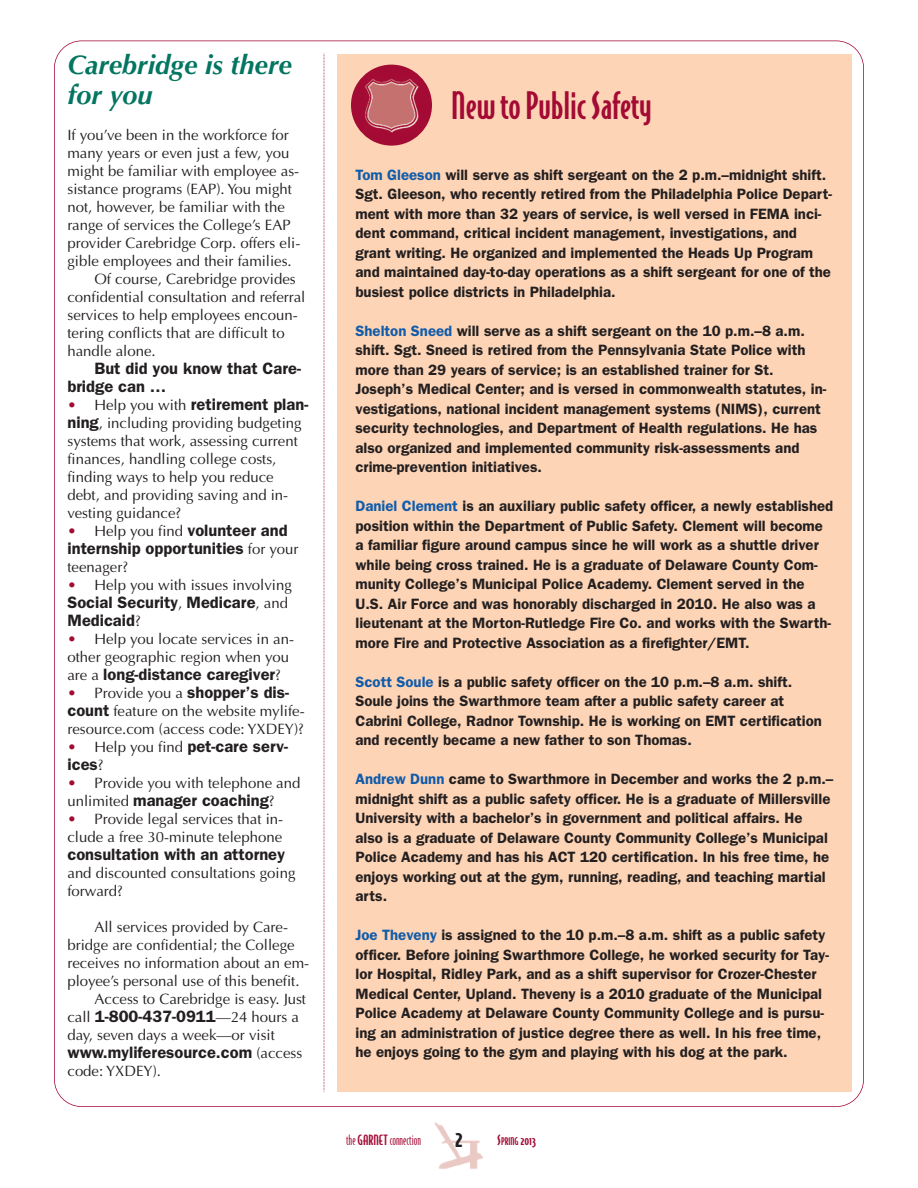
<style>
.page{position:relative;width:918px;height:1188px;background:#fff}
.page>*{position:absolute;margin:0;border:0;box-sizing:border-box;transform-origin:0 0}
.t1{font:36px "Bodega Sans Medium Oldstyle";color:#a30a34}
.t2{font:italic 700 27px/30px "Optima";color:#037561}
.t3{font:600 16.5px/18px "Franklin Gothic";color:#231f20}
.t4{font:600 15px/19.5px "Franklin Gothic";color:#231f20}
.t5{font:15px/18px "Optima";color:#231f20}
.t6{font:13.5px "Bodega Sans Light Oldstyle";color:#a30a34}
.t7{font:13.5px "Bodega Sans Medium Oldstyle";color:#a30a34}
.s1{font-size:15px;color:#a30a34}
.s2{font-family:"Optima";font-weight:400;font-size:15px}
.s3{font-family:"Franklin Gothic";font-weight:600;font-size:16.5px}
.s4{font-family:"Franklin Gothic";font-weight:600;color:#a30a34}
.s5{color:#105baa}
.s6{font-family:"Bodega Sans Medium Oldstyle"}
.s7{font-family:"Bodega Sans Medium Oldstyle";font-size:27px;color:#231f20}
.s8{font-size:10.2px}
</style>
<div class="page">
<svg style="left:324px;top:54px;width:1px;height:1038px"></svg>
<img style="left:434px;top:1122px;width:49px;height:47px">
<div style="left:338px;top:54px;width:514px;height:1038px;background:#fdd4b5"></div>
<div style="left:351px;top:65px;width:81px;height:81px;background:#a30a34;border-radius:50%"></div>
<img style="left:365px;top:79px;width:54px;height:54px">
<h2 class="t2" style="left:68px;top:53px;width:226px">Carebridge is there for you</h2>
<p class="t5" style="left:68px;top:126px;width:223px">If you’ve been in the workforce for</p>
<p class="t5" style="left:68px;top:144px;width:223px">many years or even just a few, you</p>
<p class="t5" style="left:67px;top:162px;width:233px">might be familiar with employee as-</p>
<p class="t5" style="left:67px;top:180px;width:226px">sistance programs (EAP). You might</p>
<p class="t5" style="left:67px;top:198px;width:219px">not, however, be familiar with the</p>
<p class="t5" style="left:67px;top:216px;width:225px">range of services the College’s EAP</p>
<p class="t5" style="left:67px;top:234px;width:234px">provider Carebridge Corp. offers eli-</p>
<p class="t5" style="left:67px;top:252px;width:226px">gible employees and their families.</p>
<p class="t5" style="left:94px;top:270px;width:203px">Of course, Carebridge provides</p>
<p class="t5" style="left:67px;top:288px;width:239px">confidential consultation and referral</p>
<p class="t5" style="left:67px;top:306px;width:232px">services to help employees encoun-</p>
<p class="t5" style="left:67px;top:324px;width:219px">tering conflicts that are difficult to</p>
<p class="t5" style="left:67px;top:342px;width:90px">handle alone.</p>
<p class="t3" style="left:67px;top:360px;width:235px;text-indent:27px">But did you know that Care&shy;bridge can …</p>
<p class="t3" style="left:68px;top:396px;width:242px"><span class="s1">•</span> <span class="s2">Help you with</span> retirement plan-</p>
<p class="t5" style="left:67px;top:414px;width:236px"><span class="s3">ning</span>, including providing budgeting systems that work, assessing current finances, handling college costs, finding ways to help you reduce debt, and providing saving and in&shy;vesting guidance?</p>
<p class="t3" style="left:67px;top:522px;width:232px"><span class="s1">•</span> <span class="s2">Help you find</span> volunteer and internship opportunities <span class="s2">for your</span></p>
<p class="t5" style="left:67px;top:558px;width:62px">teenager?</p>
<p class="t5" style="left:67px;top:576px;width:226px"><span class="s4">•</span> Help you with issues involving</p>
<p class="t3" style="left:68px;top:594px;width:222px">Social Security<span class="s2">,</span> Medicare<span class="s2">, and<br></span>Medicaid<span class="s2">?</span></p>
<p class="t5" style="left:67px;top:630px;width:228px"><span class="s4">•</span> Help you locate services in an&shy;other geographic region when you</p>
<p class="t3" style="left:67px;top:666px;width:215px"><span class="s2">are a</span> long-distance caregiver<span class="s2">?</span></p>
<p class="t3" style="left:67px;top:684px;width:223px"><span class="s1">•</span> <span class="s2">Provide you a</span> shopper’s dis-</p>
<p class="t5" style="left:67px;top:702px;width:239px"><span class="s3">count</span> feature on the website mylife&shy;resource.com (access code: YXDEY)?</p>
<p class="t3" style="left:67px;top:738px;width:222px"><span class="s1">•</span> <span class="s2">Help you find</span> pet-care serv&shy;ices<span class="s2">?</span></p>
<p class="t5" style="left:67px;top:774px;width:234px"><span class="s4">•</span> Provide you with telephone and</p>
<p class="t3" style="left:67px;top:792px;width:209px"><span class="s2">unlimited</span> manager coaching<span class="s2">?</span></p>
<p class="t5" style="left:67px;top:810px;width:217px"><span class="s4">•</span> Provide legal services that in&shy;clude a free 30-minute telephone</p>
<p class="t3" style="left:68px;top:846px;width:219px">consultation with an attorney</p>
<p class="t5" style="left:68px;top:864px;width:230px">and discounted consultations going forward?</p>
<p class="t5" style="left:94px;top:918px;width:195px">All services provided by Care-</p>
<p class="t5" style="left:68px;top:936px;width:229px">bridge are confidential; the College</p>
<p class="t5" style="left:68px;top:954px;width:243px">receives no information about an em-</p>
<p class="t5" style="left:67px;top:972px;width:234px">ployee’s personal use of this benefit.</p>
<p class="t5" style="left:94px;top:990px;width:213px">Access to Carebridge is easy. Just</p>
<p class="t3" style="left:67px;top:1008px;width:233px"><span class="s2">call</span> 1-800-437-0911<span class="s2">—24 hours a</span></p>
<p class="t5" style="left:68px;top:1026px;width:209px">day, seven days a week—or visit</p>
<p class="t3" style="left:68px;top:1044px;width:236px">www.myliferesource.com <span class="s2">(access</span></p>
<p class="t5" style="left:68px;top:1062px;width:95px">code: YXDEY).</p>
<h1 class="t1" style="left:451px;top:86px;width:202px">New toPublicSafety</h1>
<p class="t4" style="left:355px;top:165px;width:478px"><span class="s5">Tom Gleeson</span> will serve as shift sergeant on the 2 p.m.–midnight shift.<br>Sgt. Gleeson, who recently retired from the Philadelphia Police Depart&shy;ment with more than 32 years of service, is well versed in FEMA inci&shy;dent command, critical incident management, investigations, and grant writing. He organized and implemented the Heads Up Program and maintained day-to-day operations as a shift sergeant for one of the busiest police districts in Philadelphia.</p>
<p class="t4" style="left:355px;top:321px;width:473px"><span class="s5">Shelton Sneed</span> will serve as a shift sergeant on the 10 p.m.–8 a.m. shift. Sgt. Sneed is retired from the Pennsylvania State Police with more than 29 years of service; is an established trainer for St.<br>Joseph’s Medical Center; and is versed in commonwealth statutes, in&shy;vestigations, national incident management systems (NIMS), current security technologies, and Department of Health regulations. He has also organized and implemented community risk-assessments and crime-prevention initiatives.</p>
<p class="t4" style="left:355px;top:496px;width:479px"><span class="s5">Daniel Clement</span> is an auxiliary public safety officer, a newly established position within the Department of Public Safety. Clement will become a familiar figure around campus since he will work as a shuttle driver while being cross trained. He is a graduate of Delaware County Com&shy;munity College’s Municipal Police Academy. Clement served in the U.S. Air Force and was honorably discharged in 2010. He also was a lieutenant at the Morton-Rutledge Fire Co. and works with the Swarth&shy;more Fire and Protective Association as a firefighter/EMT.</p>
<p class="t4" style="left:355px;top:672px;width:468px"><span class="s5">Scott Soule</span> is a public safety officer on the 10 p.m.–8 a.m. shift.<br>Soule joins the Swarthmore team after a public safety career at Cabrini College, Radnor Township. He is working on EMT certification and recently became a new father to son Thomas.</p>
<p class="t4" style="left:355px;top:769px;width:479px"><span class="s5">Andrew Dunn</span> came to Swarthmore in December and works the 2 p.m.– midnight shift as a public safety officer. He is a graduate of Millersville University with a bachelor’s in government and political affairs. He also is a graduate of Delaware County Community College’s Municipal Police Academy and has his ACT 120 certification. In his free time, he enjoys working out at the gym, running, reading, and teaching martial arts.</p>
<p class="t4" style="left:355px;top:925px;width:475px"><span class="s5">Joe Theveny</span> is assigned to the 10 p.m.–8 a.m. shift as a public safety officer. Before joining Swarthmore College, he worked security for Tay&shy;lor Hospital, Ridley Park, and as a shift supervisor for Crozer-Chester Medical Center, Upland. Theveny is a 2010 graduate of the Municipal Police Academy at Delaware County Community College and is pursu&shy;ing an administration of justice degree there as well. In his free time, he enjoys going to the gym and playing with his dog at the park.</p>
<p class="t6" style="left:346px;top:1132px;width:119px">the <span class="s6">GARNET</span>connection <span class="s7">2</span></p>
<p class="t7" style="left:497px;top:1132px;width:41px">S<span class="s8">PRING</span> 2013</p>
</div>
